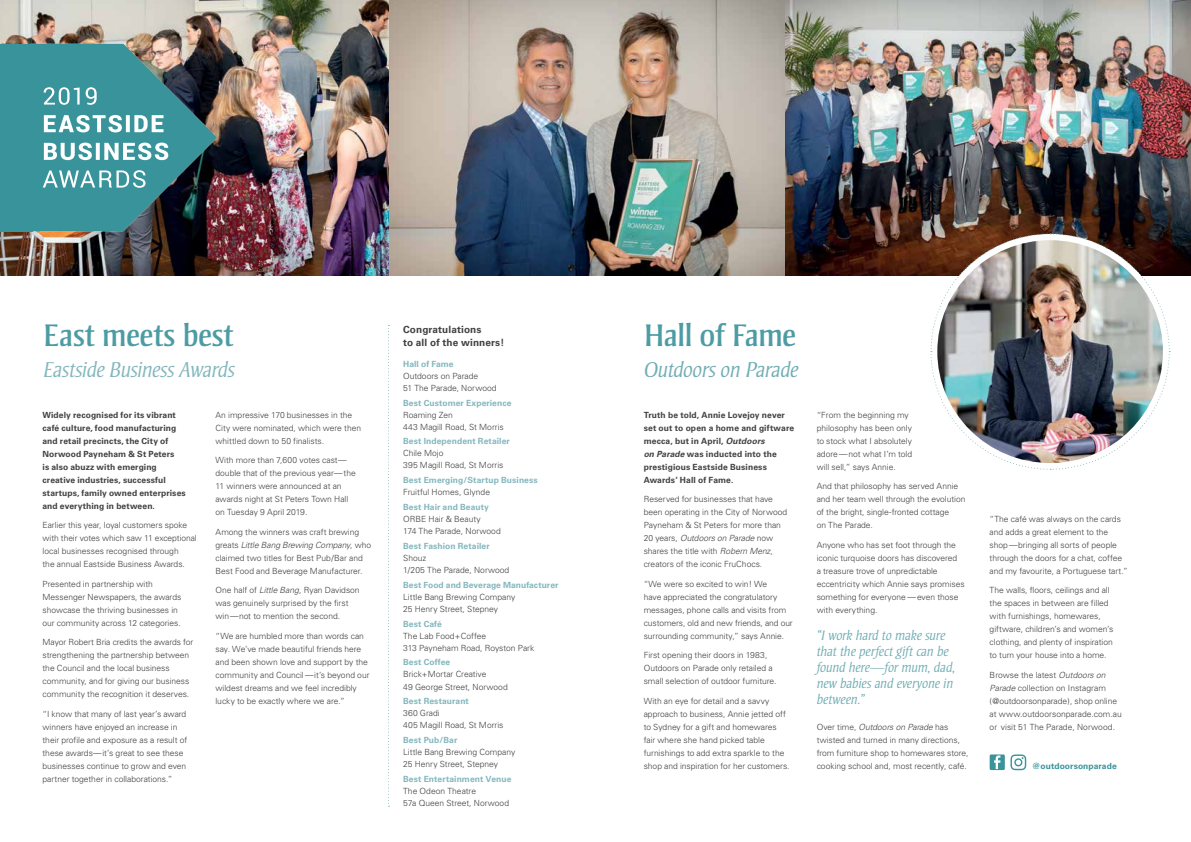
<style>
.page{position:relative;width:1191px;height:842px;background:#fff}
.page>*{position:absolute;margin:0;border:0;box-sizing:border-box;transform-origin:0 0}
.t1{font:32px "Strayhorn";letter-spacing:-.015em;color:#4d9ca3}
.t2{font:32px "Strayhorn";letter-spacing:-.035em;color:#4d9ca3}
.t3{font:italic 300 22px "Strayhorn";letter-spacing:-.025em;color:#83b7bd}
.t4{font:italic 300 22px "Strayhorn";letter-spacing:-.02em;color:#71adb4}
.t5{font:italic 300 14px/16px "Strayhorn";letter-spacing:-.01em;color:#71adb4}
.t6{font:700 10px/13px "Univers";letter-spacing:.01em;color:#414042}
.t7{font:300 8.5px/13px "Univers";letter-spacing:-.005em;color:#414042}
.t8{font:700 8.5px/13px "Univers";letter-spacing:.01em;color:#414042}
.t9{font:700 8.5px "Univers";letter-spacing:.01em;color:#83b7bd}
.t10{font:700 8.5px "Univers";letter-spacing:.01em;color:#38939b}
.s1{font-style:italic}
</style>
<div class="page">
<img style="left:0;top:0;width:1191px;height:275px">
<svg style="left:930px;top:233px;width:240px;height:237px"></svg>
<img style="left:937px;top:240px;width:226px;height:223px">
<div style="left:0;top:44px;width:33px;height:187px;background:#38939b"></div>
<svg style="left:33px;top:44px;width:184px;height:187px;background:#48858c"></svg>
<svg style="left:388px;top:325px;width:1px;height:482px"></svg>
<svg style="left:989px;top:754px;width:15px;height:16px"></svg>
<svg style="left:1010px;top:754px;width:16px;height:16px"></svg>
<h1 class="t1" style="left:43px;top:317px;width:192px">East meets best</h1>
<h2 class="t3" style="left:43px;top:357px;width:193px">Eastside Business Awards</h2>
<p class="t8" style="left:43px;top:408px;width:145px">Widely recognised for its vibrant café culture, food manufacturing and retail precincts, the City of<br>Norwood Payneham &amp; St Peters<br>is also abuzz with emerging creative industries, successful startups, family owned enterprises and everything in between.</p>
<p class="t7" style="left:43px;top:519px;width:156px">Earlier this year, loyal customers spoke with their votes which saw 11 exceptional local businesses recognised through<br>the annual Eastside Business Awards.</p>
<p class="t7" style="left:43px;top:577px;width:140px">Presented in partnership with Messenger Newspapers, the awards showcase the thriving businesses in our community across 12 categories.</p>
<p class="t7" style="left:43px;top:636px;width:152px">Mayor Robert Bria credits the awards for strengthening the partnership between the Council and the local business community, and for giving our business community the recognition it deserves.</p>
<p class="t7" style="left:43px;top:707px;width:146px">“I know that many of last year’s award winners have enjoyed an increase in their profile and exposure as a result of these awards—it’s great to see these businesses continue to grow and even partner together in collaborations.”</p>
<p class="t7" style="left:215px;top:408px;width:147px">An impressive 170 businesses in the<br>City were nominated, which were then whittled down to 50 finalists.</p>
<p class="t7" style="left:215px;top:454px;width:142px">With more than 7,600 votes cast— double that of the previous year—the<br>11 winners were announced at an awards night at St Peters Town Hall on Tuesday 9 April 2019.</p>
<p class="t7" style="left:215px;top:525px;width:157px">Among the winners was craft brewing greats <span class="s1">Little Bang Brewing Company</span>, who claimed two titles for Best Pub/Bar and Best Food and Beverage Manufacturer.</p>
<p class="t7" style="left:215px;top:584px;width:146px">One half of <span class="s1">Little Bang</span>, Ryan Davidson was genuinely surprised by the first win—not to mention the second.</p>
<p class="t7" style="left:215px;top:629px;width:155px">“We are humbled more than words can say. We’ve made beautiful friends here and been shown love and support by the community and Council—it’s beyond our wildest dreams and we feel incredibly lucky to be exactly where we are.”</p>
<p class="t6" style="left:403px;top:323px;width:103px">Congratulations<br>to all of the winners!</p>
<p class="t9" style="left:403px;top:359px;width:52px">Hall of Fame</p>
<p class="t7" style="left:403px;top:370px;width:95px;line-height:12px">Outdoors on Parade<br>51 The Parade, Norwood</p>
<p class="t9" style="left:403px;top:398px;width:110px">Best Customer Experience</p>
<p class="t7" style="left:403px;top:409px;width:102px;line-height:12px">Roaming Zen<br>443 Magill Road, St Morris</p>
<p class="t9" style="left:403px;top:436px;width:108px">Best Independent Retailer</p>
<p class="t7" style="left:403px;top:447px;width:102px;line-height:12px">Chile Mojo<br>395 Magill Road, St Morris</p>
<p class="t9" style="left:403px;top:475px;width:136px">Best Emerging/Startup Business</p>
<p class="t7" style="left:403px;top:486px;width:88px">Fruitful Homes, Glynde</p>
<p class="t9" style="left:403px;top:502px;width:87px">Best Hair and Beauty</p>
<p class="t7" style="left:403px;top:513px;width:99px;line-height:12px">ORBE Hair &amp; Beauty<br>174 The Parade, Norwood</p>
<p class="t9" style="left:403px;top:541px;width:88px">Best Fashion Retailer</p>
<p class="t7" style="left:403px;top:552px;width:108px;line-height:12px">Shouz<br>1/205 The Parade, Norwood</p>
<p class="t9" style="left:403px;top:580px;width:157px">Best Food and Beverage Manufacturer</p>
<p class="t7" style="left:403px;top:591px;width:114px;line-height:12px">Little Bang Brewing Company<br>25 Henry Street, Stepney</p>
<p class="t9" style="left:403px;top:619px;width:40px">Best Café</p>
<p class="t7" style="left:403px;top:630px;width:133px;line-height:12px">The Lab Food+Coffee<br>313 Payneham Road, Royston Park</p>
<p class="t9" style="left:403px;top:657px;width:49px">Best Coffee</p>
<p class="t7" style="left:403px;top:668px;width:106px;line-height:12px">Brick+Mortar Creative<br>49 George Street, Norwood</p>
<p class="t9" style="left:403px;top:696px;width:67px">Best Restaurant</p>
<p class="t7" style="left:403px;top:707px;width:102px;line-height:12px">360 Gradi<br>405 Magill Road, St Morris</p>
<p class="t9" style="left:403px;top:735px;width:56px">Best Pub/Bar</p>
<p class="t7" style="left:403px;top:746px;width:114px;line-height:12px">Little Bang Brewing Company<br>25 Henry Street, Stepney</p>
<p class="t9" style="left:403px;top:774px;width:110px">Best Entertainment Venue</p>
<p class="t7" style="left:403px;top:785px;width:107px;line-height:12px">The Odeon Theatre<br>57a Queen Street, Norwood</p>
<h1 class="t2" style="left:643px;top:317px;width:154px">Hall of Fame</h1>
<h2 class="t4" style="left:643px;top:357px;width:156px">Outdoors on Parade</h2>
<p class="t8" style="left:643px;top:408px;width:152px">Truth be told, Annie Lovejoy never set out to open a home and giftware mecca, but in April, <span class="s1">Outdoors<br>on Parade</span> was inducted into the prestigious Eastside Business<br>Awards’ Hall of Fame.</p>
<p class="t7" style="left:643px;top:493px;width:145px">Reserved for businesses that have been operating in the City of Norwood Payneham &amp; St Peters for more than 20 years, <span class="s1">Outdoors on Parade</span> now shares the title with <span class="s1">Robern Menz</span>, creators of the iconic FruChocs.</p>
<p class="t7" style="left:643px;top:577px;width:151px">“We were so excited to win! We<br>have appreciated the congratulatory messages, phone calls and visits from customers, old and new friends, and our surrounding community,” says Annie.</p>
<p class="t7" style="left:643px;top:649px;width:134px">First opening their doors in 1983,<br>Outdoors on Parade only retailed a small selection of outdoor furniture.</p>
<p class="t7" style="left:643px;top:694px;width:147px">With an eye for detail and a savvy approach to business, Annie jetted off to Sydney for a gift and homewares fair where she hand picked table furnishings to add extra sparkle to the shop and inspiration for her customers.</p>
<p class="t7" style="left:816px;top:408px;width:97px">“From the beginning my philosophy has been only to stock what I absolutely adore —not what I’m told will sell,” says Annie.</p>
<p class="t7" style="left:816px;top:480px;width:150px">And that philosophy has served Annie and her team well through the evolution of the bright, single-fronted cottage<br>on The Parade.</p>
<p class="t7" style="left:816px;top:538px;width:149px">Anyone who has set foot through the iconic turquoise doors has discovered<br>a treasure trove of unpredictable eccentricity which Annie says promises something for everyone —even those with everything.</p>
<h3 class="t5" style="left:816px;top:628px;width:140px">“I work hard to make sure that the perfect gift can be found here—for mum, dad, new babies and everyone in between.”</h3>
<p class="t7" style="left:816px;top:720px;width:153px">Over time, <span class="s1">Outdoors on Parade</span> has twisted and turned in many directions, from furniture shop to homewares store, cooking school and, most recently, café.</p>
<p class="t7" style="left:989px;top:512px;width:140px">“The café was always on the cards and adds a great element to the shop —bringing all sorts of people through the doors for a chat, coffee and my favourite, a Portuguese tart.”</p>
<p class="t7" style="left:989px;top:584px;width:125px">The walls, floors, ceilings and all the spaces in between are filled with furnishings, homewares, giftware, children’s and women’s clothing, and plenty of inspiration to turn your house into a home.</p>
<p class="t7" style="left:989px;top:668px;width:134px">Browse the latest <span class="s1">Outdoors on<br>Parade</span> collection on Instagram (@outdoorsonparade), shop online at www.outdoorsonparade.com.au or visit 51 The Parade, Norwood.</p>
<p class="t10" style="left:1032px;top:761px;width:86px">@outdoorsonparade</p>
</div>
